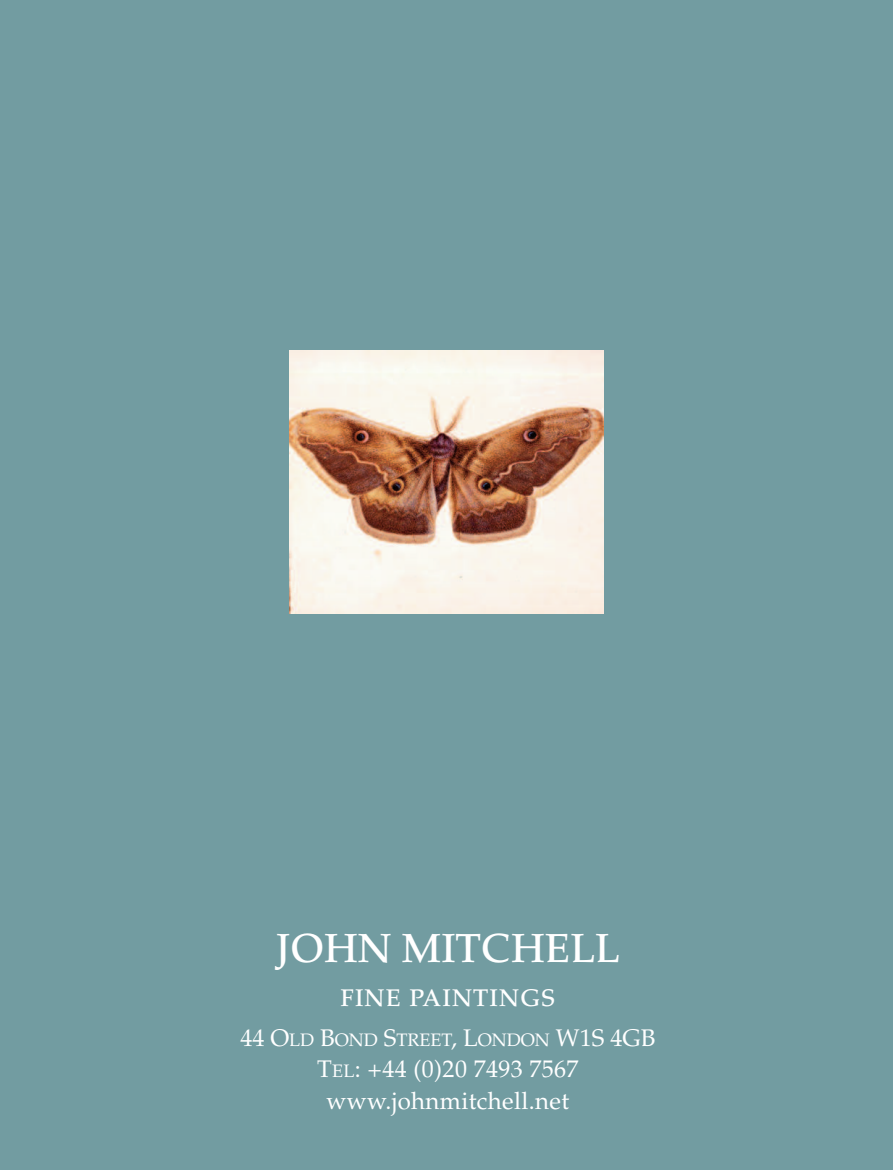
<style>
.page{position:relative;width:893px;height:1170px;background:#fff}
.page>*{position:absolute;margin:0;border:0;box-sizing:border-box;transform-origin:0 0}
.t1{font:500 40.5px "Palatino";color:#fff}
.t2{font:24px/31.5px "Palatino";letter-spacing:.015em;color:#fff;text-align:center}
.t3{font:500 24px "Palatino";letter-spacing:.05em;color:#fff}
.t4{font:18px "Palatino";color:#fff}
.s1{font-size:24px}
.s2{font-size:18px}
</style>
<div class="page">
<div style="left:0;top:0;width:893px;height:1169px;background:#729ca1"></div>
<img style="left:290px;top:350px;width:313px;height:263px">
<h1 class="t1" style="left:276px;top:932px;width:345px">JOHN MITCHELL</h1>
<p class="t3" style="left:340px;top:988px;width:216px">FINE PAINTINGS</p>
<p class="t4" style="left:240px;top:1032px;width:416px"><span class="s1">44 O</span>LD <span class="s1">B</span>OND <span class="s1">S</span>TREET<span class="s1">, L</span>ONDON <span class="s1">W1S 4GB</span></p>
<p class="t2" style="left:317px;top:1055px;width:263px">T<span class="s2">EL</span>: +44 (0)20 7493 7567 www.johnmitchell.net</p>
</div>
